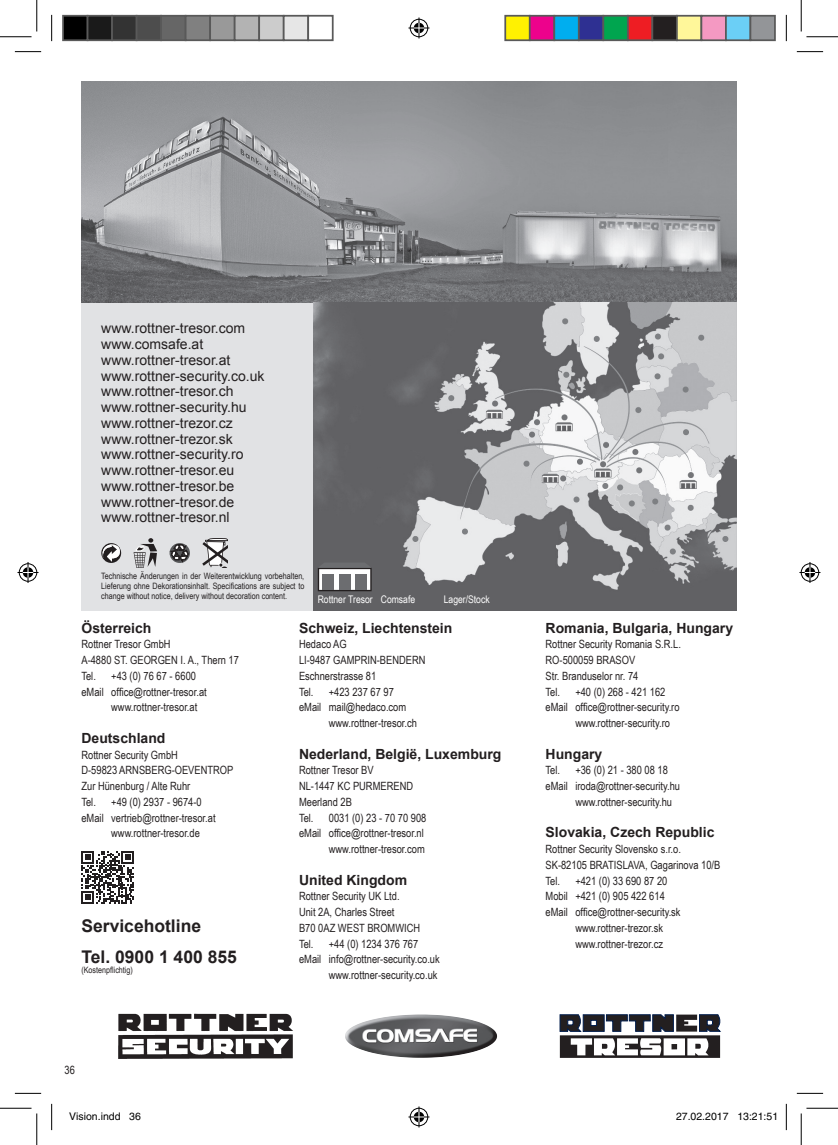
<style>
.page{position:relative;width:838px;height:1145px;background:#fff}
.page>*{position:absolute;margin:0;border:0;box-sizing:border-box;transform-origin:0 0}
.t1{font:700 17.5px/31.5px "Arial";color:#231f20}
.t2{font:14px/15.8px "Arial";color:#231f20}
.t3{font:700 14px "Arial";color:#231f20}
.t4{font:11.38px/15.8px "Arial Narrow";color:#231f20}
.t5{font:10.5px "Arial Narrow";color:#fff}
.t6{font:10.5px "Helvetica";color:#000}
.t7{font:8.75px/9.6px "Arial Narrow";color:#231f20;text-align:justify}
</style>
<div class="page">
<div style="left:81px;top:302px;width:232px;height:308px;background:#e1e2e4"></div>
<img style="left:81px;top:81px;width:655px;height:221px">
<svg style="left:169px;top:543px;width:21px;height:20px"></svg>
<svg style="left:202px;top:538px;width:26px;height:30px"></svg>
<svg style="left:133px;top:538px;width:24px;height:30px"></svg>
<svg style="left:101px;top:543px;width:20px;height:20px"></svg>
<img style="left:313px;top:302px;width:423px;height:308px">
<svg style="left:318px;top:563px;width:53px;height:28px"></svg>
<svg style="left:81px;top:851px;width:53px;height:53px"></svg>
<img style="left:345px;top:1015px;width:152px;height:43px">
<svg style="left:559px;top:1014px;width:162px;height:44px"></svg>
<img style="left:118px;top:1013px;width:175px;height:46px">
<svg style="left:15px;top:51px;width:26px;height:1px"></svg>
<svg style="left:796px;top:51px;width:27px;height:1px"></svg>
<svg style="left:15px;top:1093px;width:26px;height:1px"></svg>
<svg style="left:796px;top:1093px;width:27px;height:1px"></svg>
<svg style="left:51px;top:15px;width:1px;height:26px"></svg>
<svg style="left:51px;top:1104px;width:1px;height:26px"></svg>
<svg style="left:786px;top:15px;width:1px;height:26px"></svg>
<svg style="left:786px;top:1104px;width:1px;height:26px"></svg>
<hr style="left:0;top:36px;width:32px;height:1px;background:#000">
<hr style="left:806px;top:36px;width:31px;height:1px;background:#000">
<hr style="left:0;top:1108px;width:32px;height:1px;background:#000">
<hr style="left:806px;top:1108px;width:31px;height:1px;background:#000">
<hr style="left:36px;top:0;width:1px;height:31px;background:#000">
<hr style="left:36px;top:1113px;width:1px;height:32px;background:#000">
<hr style="left:800px;top:0;width:1px;height:31px;background:#000">
<hr style="left:800px;top:1113px;width:1px;height:32px;background:#000">
<svg style="left:408px;top:18px;width:21px;height:21px"></svg>
<svg style="left:408px;top:1106px;width:21px;height:21px"></svg>
<svg style="left:18px;top:562px;width:21px;height:21px"></svg>
<svg style="left:799px;top:562px;width:21px;height:21px"></svg>
<div style="left:63px;top:16px;width:25px;height:24px;background:#000"></div>
<div style="left:62px;top:15px;width:26px;height:26px;border:2px solid #595959"></div>
<div style="left:88px;top:16px;width:24px;height:24px;background:#1a1a1a"></div>
<div style="left:87px;top:15px;width:26px;height:26px;border:2px solid #595959"></div>
<div style="left:112px;top:16px;width:25px;height:24px;background:#333"></div>
<div style="left:111px;top:15px;width:26px;height:26px;border:2px solid #595959"></div>
<div style="left:137px;top:16px;width:24px;height:24px;background:#4d4d4d"></div>
<div style="left:136px;top:15px;width:26px;height:26px;border:2px solid #595959"></div>
<div style="left:161px;top:16px;width:25px;height:24px;background:#666"></div>
<div style="left:160px;top:15px;width:26px;height:26px;border:2px solid #595959"></div>
<div style="left:186px;top:16px;width:24px;height:24px;background:#808080"></div>
<div style="left:185px;top:15px;width:26px;height:26px;border:2px solid #595959"></div>
<div style="left:210px;top:16px;width:25px;height:24px;background:#999"></div>
<div style="left:209px;top:15px;width:26px;height:26px;border:2px solid #595959"></div>
<div style="left:235px;top:16px;width:24px;height:24px;background:#b3b3b3"></div>
<div style="left:234px;top:15px;width:26px;height:26px;border:2px solid #595959"></div>
<div style="left:259px;top:16px;width:25px;height:24px;background:#ccc"></div>
<div style="left:258px;top:15px;width:26px;height:26px;border:2px solid #595959"></div>
<div style="left:284px;top:16px;width:24px;height:24px;background:#e6e6e6"></div>
<div style="left:283px;top:15px;width:26px;height:26px;border:2px solid #595959"></div>
<div style="left:307px;top:15px;width:26px;height:26px;border:2px solid #595959"></div>
<div style="left:505px;top:16px;width:24px;height:24px;background:#fff101"></div>
<div style="left:504px;top:15px;width:26px;height:26px;border:2px solid #595959"></div>
<div style="left:529px;top:16px;width:25px;height:24px;background:#ed028c"></div>
<div style="left:529px;top:15px;width:26px;height:26px;border:2px solid #595959"></div>
<div style="left:554px;top:16px;width:24px;height:24px;background:#00aeef"></div>
<div style="left:553px;top:15px;width:26px;height:26px;border:2px solid #595959"></div>
<div style="left:578px;top:16px;width:25px;height:24px;background:#2e3092"></div>
<div style="left:578px;top:15px;width:26px;height:26px;border:2px solid #595959"></div>
<div style="left:603px;top:16px;width:24px;height:24px;background:#00a54f"></div>
<div style="left:602px;top:15px;width:26px;height:26px;border:2px solid #595959"></div>
<div style="left:627px;top:16px;width:25px;height:24px;background:#ee1d23"></div>
<div style="left:627px;top:15px;width:26px;height:26px;border:2px solid #595959"></div>
<div style="left:652px;top:16px;width:24px;height:24px;background:#231f20"></div>
<div style="left:651px;top:15px;width:26px;height:26px;border:2px solid #595959"></div>
<div style="left:676px;top:16px;width:25px;height:24px;background:#fff79a"></div>
<div style="left:676px;top:15px;width:26px;height:26px;border:2px solid #595959"></div>
<div style="left:701px;top:16px;width:24px;height:24px;background:#f499c2"></div>
<div style="left:700px;top:15px;width:26px;height:26px;border:2px solid #595959"></div>
<div style="left:725px;top:16px;width:25px;height:24px;background:#6bcff6"></div>
<div style="left:725px;top:15px;width:26px;height:26px;border:2px solid #595959"></div>
<div style="left:750px;top:16px;width:24px;height:24px;background:#939598"></div>
<div style="left:749px;top:15px;width:26px;height:26px;border:2px solid #595959"></div>
<p class="t2" style="left:101px;top:321px;width:165px">www.rottner-tresor.com www.comsafe.at www.rottner-tresor.at www.rottner-security.co.uk www.rottner-tresor.ch www.rottner-security.hu www.rottner-trezor.cz www.rottner-trezor.sk www.rottner-security.ro www.rottner-tresor.eu www.rottner-tresor.be www.rottner-tresor.de www.rottner-tresor.nl</p>
<p class="t7" style="left:101px;top:571px;width:204px">Technische Änderungen in der Weiterentwicklung vorbehalten, Lieferung ohne Dekorationsinhalt. Specifications are subject to change without notice, delivery without decoration content.</p>
<p class="t3" style="left:81px;top:618px;width:72px">Österreich</p>
<p class="t4" style="left:81px;top:636px;width:159px">Rottner Tresor GmbH<br>A-4880 ST. GEORGEN I. A., Thern 17<br>Tel.</p>
<p class="t5" style="left:318px;top:592px;width:99px">Rottner Tresor Comsafe</p>
<p class="t5" style="left:444px;top:592px;width:47px">Lager/Stock</p>
<p class="t3" style="left:299px;top:618px;width:155px">Schweiz, Liechtenstein</p>
<p class="t4" style="left:299px;top:636px;width:128px">Hedaco AG<br>LI-9487 GAMPRIN-BENDERN<br>Eschnerstrasse 81<br>Tel.</p>
<p class="t4" style="left:111px;top:668px;width:86px">+43 (0) 76 67 - 6600</p>
<p class="t4" style="left:81px;top:683px;width:127px">eMail office@rottner-tresor.at</p>
<p class="t4" style="left:111px;top:699px;width:88px">www.rottner-tresor.at</p>
<p class="t3" style="left:81px;top:729px;width:86px">Deutschland</p>
<p class="t4" style="left:81px;top:746px;width:153px">Rottner Security GmbH<br>D-59823 ARNSBERG-OEVENTROP<br>Zur Hünenburg / Alte Ruhr<br>Tel.</p>
<p class="t4" style="left:329px;top:683px;width:67px">+423 237 67 97</p>
<p class="t4" style="left:299px;top:699px;width:109px">eMail mail@hedaco.com</p>
<p class="t4" style="left:329px;top:715px;width:90px">www.rottner-tresor.ch</p>
<p class="t3" style="left:299px;top:744px;width:204px">Nederland, België, Luxemburg</p>
<p class="t4" style="left:299px;top:762px;width:116px">Rottner Tresor BV<br>NL-1447 KC PURMEREND<br>Meerland 2B<br>Tel.</p>
<p class="t4" style="left:111px;top:794px;width:92px">+49 (0) 2937 - 9674-0</p>
<p class="t4" style="left:81px;top:809px;width:136px">eMail vertrieb@rottner-tresor.at</p>
<p class="t4" style="left:111px;top:825px;width:90px">www.rottner-tresor.de</p>
<p class="t4" style="left:299px;top:809px;width:129px;text-align:right">0031 (0) 23 - 70 70 908<br>eMail office@rottner-tresor.nl www.rottner-tresor.com</p>
<p class="t3" style="left:299px;top:870px;width:110px">United Kingdom</p>
<p class="t4" style="left:299px;top:888px;width:123px">Rottner Security UK Ltd.<br>Unit 2A, Charles Street<br>B70 0AZ WEST BROMWICH<br>Tel.</p>
<h1 class="t1" style="left:81px;top:911px;width:157px">Servicehotline<br>Tel. 0900 1 400 855</h1>
<p class="t4" style="left:329px;top:935px;width:91px">+44 (0) 1234 376 767</p>
<p class="t4" style="left:299px;top:951px;width:142px">eMail info@rottner-security.co.uk</p>
<p class="t4" style="left:329px;top:967px;width:110px">www.rottner-security.co.uk</p>
<p class="t7" style="left:81px;top:965px;width:53px">(Kostenpflichtig)</p>
<p class="t4" style="left:65px;top:1061px;width:12px">36</p>
<p class="t3" style="left:545px;top:618px;width:189px">Romania, Bulgaria, Hungary</p>
<p class="t4" style="left:545px;top:636px;width:137px">Rottner Security Romania S.R.L.<br>RO-500059 BRASOV<br>Str. Branduselor nr. 74<br>Tel.</p>
<p class="t4" style="left:575px;top:683px;width:91px">+40 (0) 268 - 421 162</p>
<p class="t4" style="left:545px;top:699px;width:135px">eMail office@rottner-security.ro</p>
<p class="t4" style="left:575px;top:715px;width:96px">www.rottner-security.ro</p>
<p class="t3" style="left:545px;top:744px;width:58px">Hungary</p>
<p class="t4" style="left:545px;top:762px;width:16px">Tel.</p>
<p class="t4" style="left:575px;top:762px;width:94px">+36 (0) 21 - 380 08 18</p>
<p class="t4" style="left:545px;top:778px;width:136px">eMail iroda@rottner-security.hu</p>
<p class="t4" style="left:575px;top:794px;width:98px">www.rottner-security.hu</p>
<p class="t3" style="left:545px;top:823px;width:170px">Slovakia, Czech Republic</p>
<p class="t4" style="left:545px;top:841px;width:176px">Rottner Security Slovensko s.r.o.<br>SK-82105 BRATISLAVA, Gagarinova 10/B<br>Tel.</p>
<p class="t4" style="left:575px;top:872px;width:94px">+421 (0) 33 690 87 20</p>
<p class="t4" style="left:545px;top:888px;width:121px">Mobil +421 (0) 905 422 614</p>
<p class="t4" style="left:545px;top:904px;width:136px">eMail office@rottner-security.sk</p>
<p class="t4" style="left:575px;top:920px;width:89px">www.rottner-trezor.sk</p>
<p class="t4" style="left:575px;top:935px;width:89px">www.rottner-trezor.cz</p>
<p class="t6" style="left:69px;top:1110px;width:73px">Vision.indd 36</p>
<p class="t6" style="left:676px;top:1110px;width:104px">27.02.2017 13:21:51</p>
</div>
